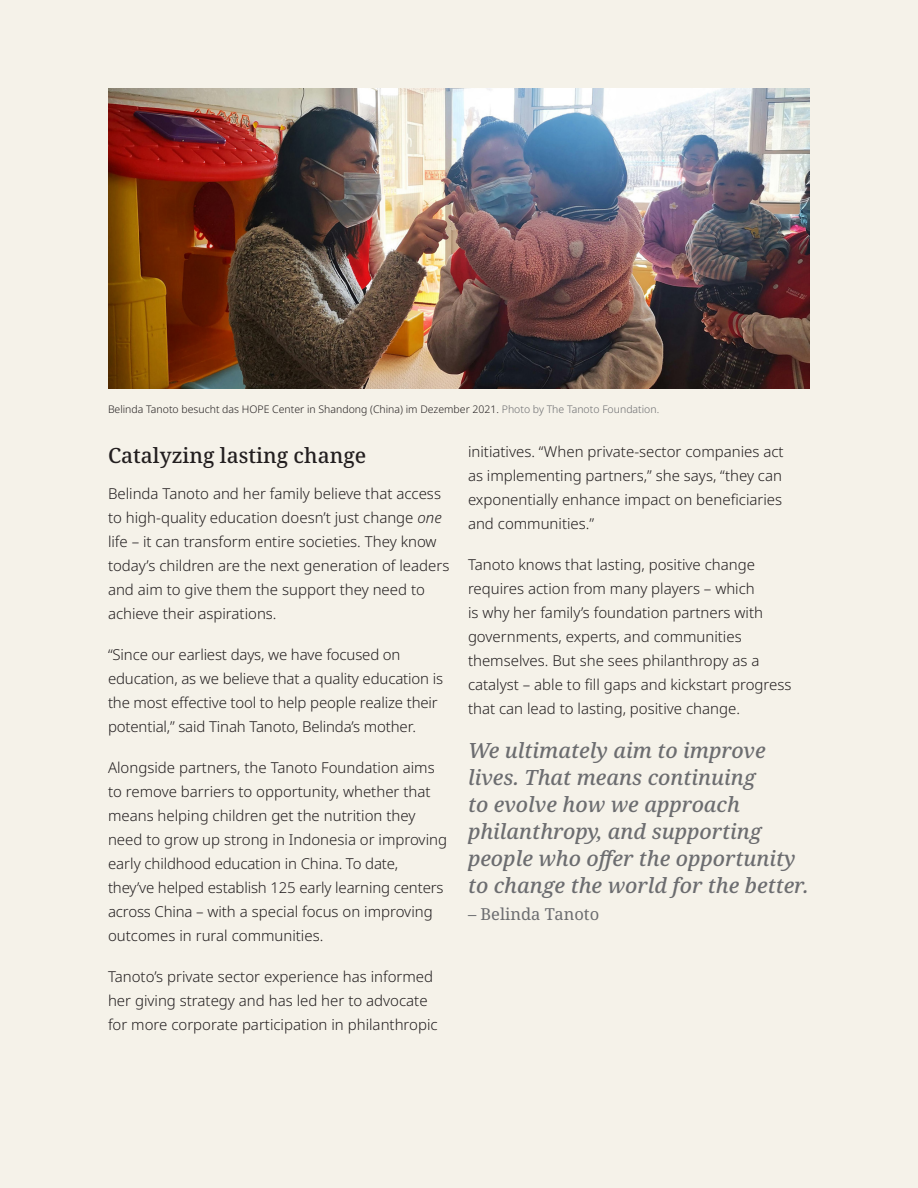
<style>
.page{position:relative;width:918px;height:1188px;background:#f5f2e9}
.page>*{position:absolute;margin:0;border:0;box-sizing:border-box;transform-origin:0 0}
.Pullquote_02{font:italic 500 21px/27px "Noto Serif";color:#6c6d70}
.Exemplar_Title{font:500 21px "Noto Serif";color:#231f20}
.Pullquote_02-2{font:16.5px "Noto Serif";color:#6c6d70}
.Body_Copy{font:300 15px/24px "Noto Sans";color:#231f20}
.Photo_credit{font:300 10.5px "Noto Sans";color:#231f20}
.s1{color:#6c6d70}
.s2{font-style:italic}
</style>
<div class="page">
<img style="left:108px;top:88px;width:702px;height:300px">
<p class="Photo_credit" style="left:108px;top:402px;width:553px">Belinda Tanoto besucht das HOPE Center in Shandong (China) im Dezember 2021. <span class="s1">Photo by The Tanoto Foundation.</span></p>
<p class="Exemplar_Title" style="left:108px;top:441px;width:260px">Catalyzing lasting change</p>
<p class="Body_Copy" style="left:108px;top:482px;width:343px">Belinda Tanoto and her family believe that access to high-quality education doesn’t just change <span class="s2">one </span>life – it can transform entire societies. They know today’s children are the next generation of leaders and aim to give them the support they need to achieve their aspirations.</p>
<p class="Body_Copy" style="left:108px;top:643px;width:337px">“Since our earliest days, we have focused on education, as we believe that a quality education is the most effective tool to help people realize their potential,” said Tinah Tanoto, Belinda’s mother.</p>
<p class="Body_Copy" style="left:108px;top:756px;width:341px">Alongside partners, the Tanoto Foundation aims to remove barriers to opportunity, whether that means helping children get the nutrition they need to grow up strong in Indonesia or improving early childhood education in China. To date, they’ve helped establish 125 early learning centers across China – with a special focus on improving outcomes in rural communities.</p>
<p class="Body_Copy" style="left:108px;top:965px;width:331px">Tanoto’s private sector experience has informed her giving strategy and has led her to advocate for more corporate participation in philanthropic</p>
<p class="Body_Copy" style="left:468px;top:440px;width:317px;text-align:justify">initiatives. “When private-sector companies act as implementing partners,” she says, “they can exponentially enhance impact on beneficiaries and communities.”</p>
<p class="Body_Copy" style="left:468px;top:553px;width:325px">Tanoto knows that lasting, positive change requires action from many players – which<br>is why her family’s foundation partners with governments, experts, and communities themselves. But she sees philanthropy as a catalyst – able to fill gaps and kickstart progress that can lead to lasting, positive change.</p>
<p class="Pullquote_02" style="left:468px;top:738px;width:342px">We ultimately aim to improve lives. That means continuing<br>to evolve how we approach philanthropy, and supporting people who offer the opportunity to change the world for the better.</p>
<p class="Pullquote_02-2" style="left:468px;top:903px;width:133px">– Belinda Tanoto</p>
</div>
